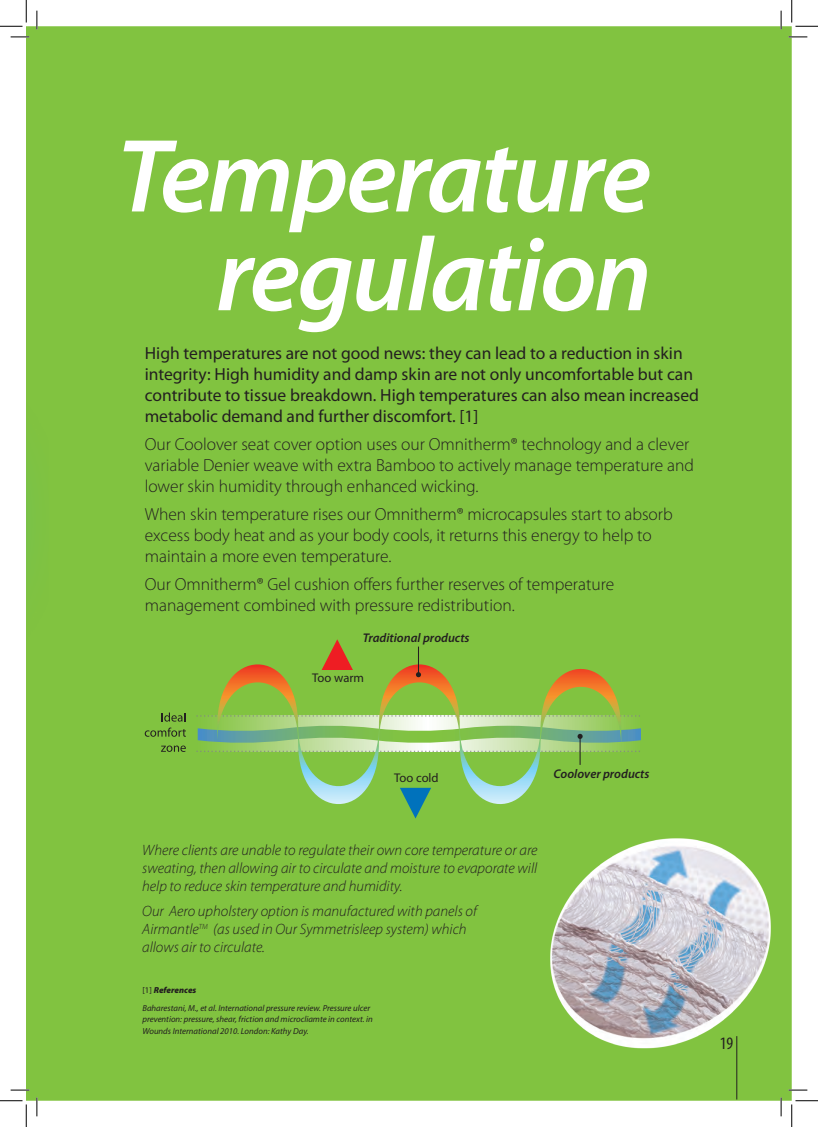
<style>
.page{position:relative;width:818px;height:1127px;background:#fff}
.page>*{position:absolute;margin:0;border:0;box-sizing:border-box;transform-origin:0 0}
.t1{font:italic 600 105px/98.8px "Myriad Pro";letter-spacing:-.025em;color:#fff;text-align:right}
.t2{font:300 17.5px/21px "Myriad Pro";color:#231f20}
.t3{font:17.5px/21px "Myriad Pro";color:#231f20}
.t4{font:condensed 17.5px "Myriad Pro";color:#231f20}
.t5{font:italic 300 15px/18px "Myriad Pro";color:#231f20;text-align:justify}
.t6{font:italic 600 12.62px "Myriad Pro";color:#231f20}
.t7{font:12.62px "Myriad Pro";color:#231f20}
.t8{font:italic 8.75px/17.6px "Myriad Pro";color:#231f20}
.s1{font-style:normal}
.s2{font-weight:900}
</style>
<div class="page">
<div style="left:26px;top:26px;width:766px;height:1074px;background:#81c340"></div>
<img style="left:543px;top:828px;width:235px;height:226px">
<hr style="left:736px;top:1035px;width:1px;height:64px;background:#231f20">
<div style="left:194px;top:715px;width:446px;height:36px;background:#86c548"></div>
<svg style="left:196px;top:715px;width:444px;height:1px"></svg>
<svg style="left:197px;top:750px;width:443px;height:1px"></svg>
<svg style="left:217px;top:644px;width:404px;height:180px;background:#91c252"></svg>
<svg style="left:322px;top:639px;width:31px;height:30px"></svg>
<svg style="left:400px;top:787px;width:31px;height:31px"></svg>
<svg style="left:162px;top:712px;width:23px;height:9px"></svg>
<svg style="left:145px;top:727px;width:41px;height:9px"></svg>
<svg style="left:161px;top:745px;width:25px;height:6px"></svg>
<svg style="left:416px;top:646px;width:5px;height:31px"></svg>
<svg style="left:198px;top:724px;width:443px;height:19px"></svg>
<hr style="left:579px;top:736px;width:2px;height:28px;background:#231f20">
<div style="left:26px;top:310px;width:76px;height:393px;background:#81c340"></div>
<svg style="left:11px;top:36px;width:18px;height:2px"></svg>
<svg style="left:788px;top:36px;width:19px;height:2px"></svg>
<svg style="left:11px;top:1088px;width:18px;height:2px"></svg>
<svg style="left:788px;top:1088px;width:19px;height:2px"></svg>
<svg style="left:36px;top:11px;width:2px;height:18px"></svg>
<svg style="left:36px;top:1097px;width:2px;height:18px"></svg>
<svg style="left:780px;top:11px;width:2px;height:18px"></svg>
<svg style="left:780px;top:1097px;width:2px;height:18px"></svg>
<svg style="left:0;top:0;width:27px;height:27px"></svg>
<svg style="left:0;top:1100px;width:27px;height:26px"></svg>
<svg style="left:791px;top:0;width:27px;height:27px"></svg>
<svg style="left:791px;top:1100px;width:27px;height:26px"></svg>
<h1 class="t1" style="left:117px;top:124px;width:537px">Temperature regulation</h1>
<p class="t3" style="left:145px;top:342px;width:556px">High temperatures are not good news: they can lead to a reduction in skin integrity: High humidity and damp skin are not only uncomfortable but can contribute to tissue breakdown. High temperatures can also mean increased metabolic demand and further discomfort. [1]</p>
<p class="t2" style="left:145px;top:433px;width:551px">Our Coolover seat cover option uses our Omnitherm® technology and a clever variable Denier weave with extra Bamboo to actively manage temperature and lower skin humidity through enhanced wicking.</p>
<p class="t2" style="left:145px;top:503px;width:530px">When skin temperature rises our Omnitherm® microcapsules start to absorb excess body heat and as your body cools, it returns this energy to help to maintain a more even temperature.</p>
<p class="t2" style="left:145px;top:573px;width:471px">Our Omnitherm® Gel cushion offers further reserves of temperature management combined with pressure redistribution.</p>
<p class="t6" style="left:363px;top:629px;width:108px">Traditional products</p>
<p class="t7" style="left:312px;top:669px;width:53px">Too warm</p>
<p class="t7" style="left:394px;top:769px;width:46px">Too cold</p>
<p class="t6" style="left:553px;top:765px;width:98px">Coolover products</p>
<p class="t5" style="left:142px;top:840px;width:397px">Where clients are unable to regulate their own core temperature or are sweating, then allowing air to circulate and moisture to evaporate will help to reduce skin temperature and humidity.</p>
<p class="t5" style="left:142px;top:901px;width:336px;text-align:left">Our Aero upholstery option is manufactured with panels of<br>Airmantle<sup>TM</sup> (as used in Our Symmetrisleep system) which allows air to circulate.</p>
<p class="t8" style="left:142px;top:981px;width:229px"><span class="s1">[1]</span> <span class="s2">References<br></span>Baharestani, M., et al. International pressure review. Pressure ulcer</p>
<p class="t8" style="left:142px;top:1012px;width:232px;line-height:12px">prevention: pressure, shear, friction and microcliamte in context. in<br>Wounds International 2010. London: Kathy Day.</p>
<p class="t4" style="left:720px;top:1032px;width:15px">19</p>
</div>
